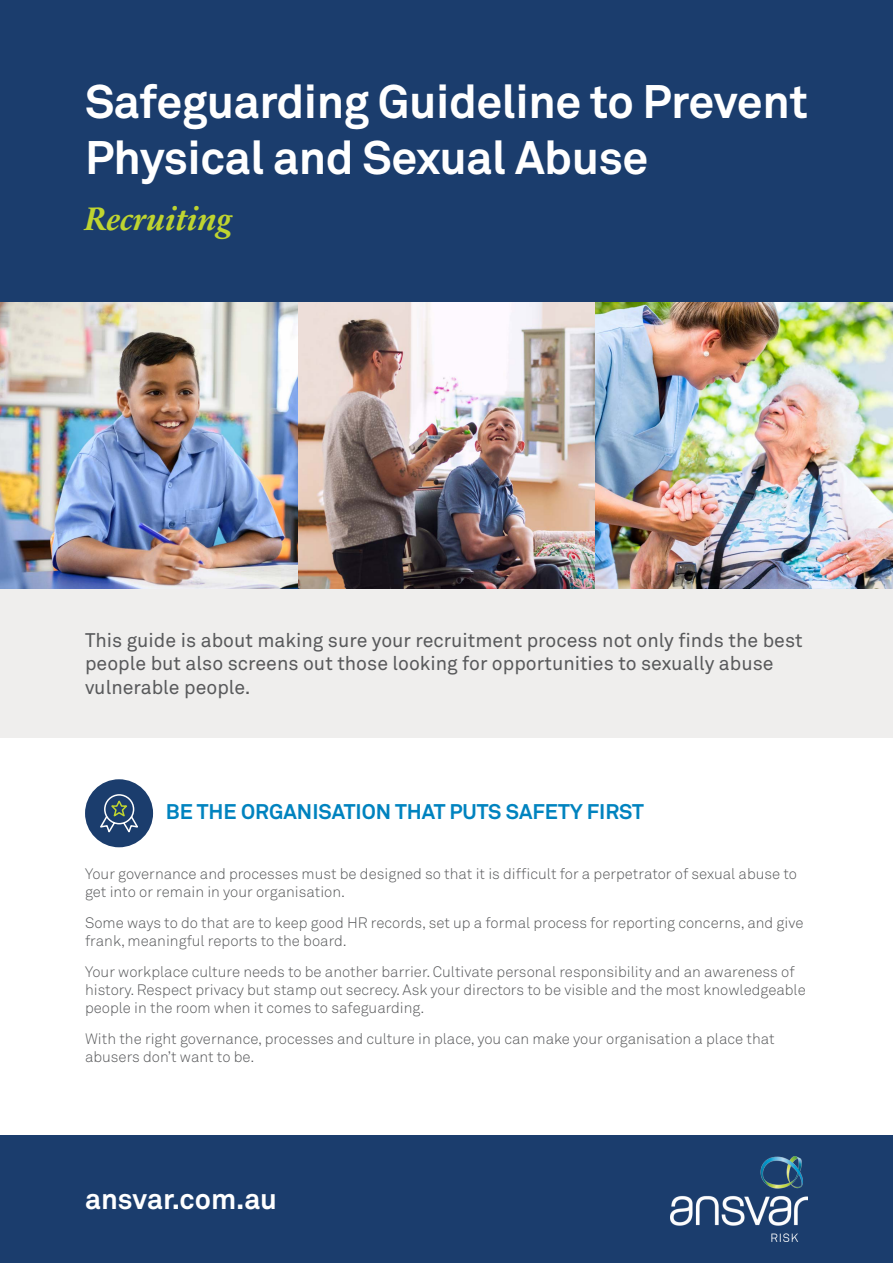
<style>
.page{position:relative;width:893px;height:1263px;background:#fff}
.page>*{position:absolute;margin:0;border:0;box-sizing:border-box;transform-origin:0 0}
.t1{font:700 46.5px/55.8px "Akkurat";letter-spacing:-.01em;color:#fff}
.t2{font:italic 700 33px "Sabon Next LT Pro";color:#bfd430}
.t3{font:700 28.5px "Akkurat";color:#fff}
.t4{font:700 21px "Akkurat Pro";color:#0083bf}
.t5{font:19.5px/23.4px "Akkurat Pro";color:#58595b}
.t6{font:15px/18px "Akkurat Light Pro";color:#58595b}
</style>
<div class="page">
<img style="left:0;top:302px;width:893px;height:287px">
<div style="left:0;top:0;width:893px;height:302px;background:#1b3d6d"></div>
<div style="left:0;top:1135px;width:893px;height:128px;background:#1b3d6d"></div>
<img style="left:671px;top:1157px;width:137px;height:85px">
<div style="left:0;top:589px;width:893px;height:149px;background:#efeeed"></div>
<div style="left:85px;top:779px;width:68px;height:68px;background:#1b3d6d;border-radius:50%"></div>
<svg style="left:100px;top:794px;width:38px;height:39px"></svg>
<h1 class="t1" style="left:85px;top:73px;width:724px">Safeguarding Guideline to Prevent<br>Physical and Sexual Abuse</h1>
<h2 class="t2" style="left:85px;top:194px;width:149px">Recruiting</h2>
<h3 class="t5" style="left:85px;top:629px;width:719px">This guide is about making sure your recruitment process not only finds the best people but also screens out those looking for opportunities to sexually abuse vulnerable people.</h3>
<h3 class="t4" style="left:166px;top:798px;width:479px">BE THE ORGANISATION THAT PUTS SAFETY FIRST</h3>
<p class="t6" style="left:85px;top:865px;width:714px">Your governance and processes must be designed so that it is difficult for a perpetrator of sexual abuse to get into or remain in your organisation.</p>
<p class="t6" style="left:85px;top:914px;width:720px">Some ways to do that are to keep good HR records, set up a formal process for reporting concerns, and give frank, meaningful reports to the board.</p>
<p class="t6" style="left:85px;top:963px;width:722px">Your workplace culture needs to be another barrier. Cultivate personal responsibility and an awareness of history. Respect privacy but stamp out secrecy. Ask your directors to be visible and the most knowledgeable people in the room when it comes to safeguarding.</p>
<p class="t6" style="left:85px;top:1029px;width:691px">With the right governance, processes and culture in place, you can make your organisation a place that abusers don’t want to be.</p>
<h3 class="t3" style="left:85px;top:1181px;width:194px">ansvar.com.au</h3>
</div>
